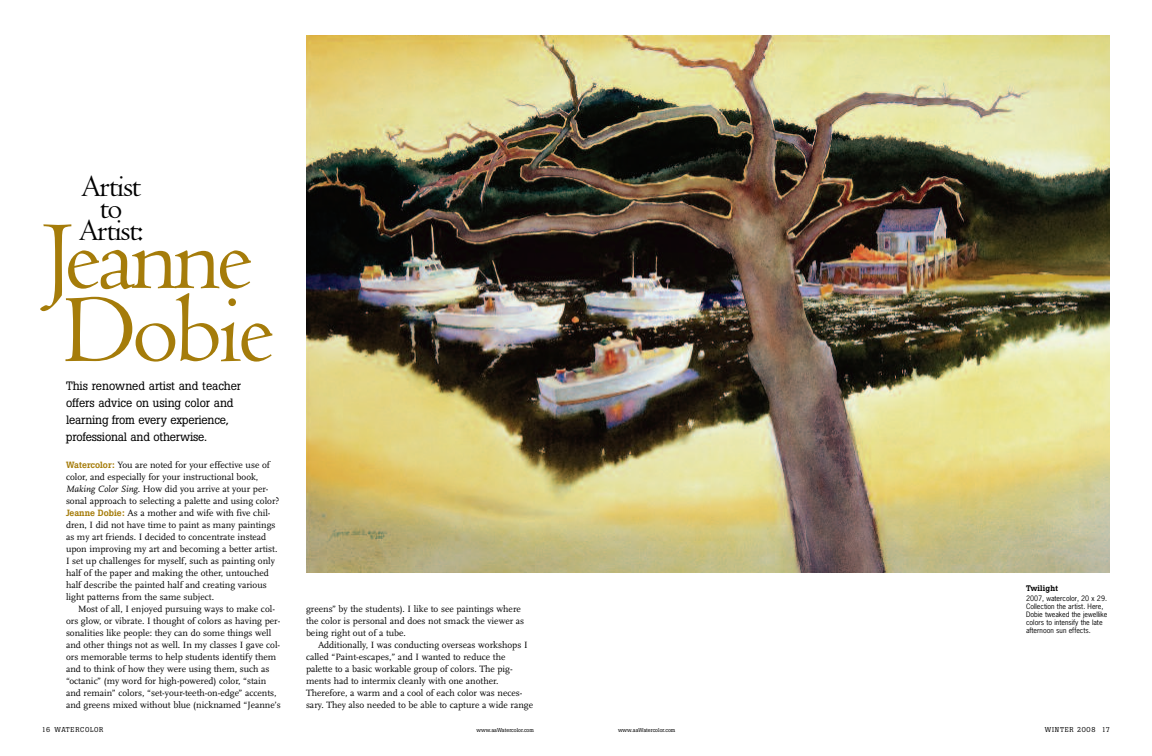
<style>
.page{position:relative;width:1152px;height:756px;background:#fff}
.page>*{position:absolute;margin:0;border:0;box-sizing:border-box;transform-origin:0 0}
.t1{font:101.1px/72.9px "Centaur";letter-spacing:-.045em;color:#a57c0a}
.t2{font:32px "Centaur";letter-spacing:-.05em;color:#000}
.t3{font:12px/17px "Boton";letter-spacing:-.005em;color:#000}
.t4{font:9.5px/12px "Scala";color:#000}
.t5{font:500 8px "Boton";letter-spacing:.02em;color:#000}
.t6{font:7px/8px "News Gothic";color:#000}
.t7{font:7px "Boton";letter-spacing:.11em;color:#000}
.t8{font:5.5px "Boton";color:#000}
.s1{font-family:"Boton";font-weight:500;font-size:9px;color:#a57c0a}
.s2{font-style:italic}
</style>
<div class="page">
<img style="left:306px;top:36px;width:804px;height:537px">
<h2 class="t2" style="left:81px;top:174px;width:61px">Artist</h2>
<h2 class="t2" style="left:100px;top:196px;width:24px">to</h2>
<h2 class="t2" style="left:79px;top:218px;width:66px">Artist:</h2>
<h1 class="t1" style="left:42px;top:231px;width:234px">Jeanne<br>Dobie</h1>
<p class="t3" style="left:66px;top:379px;width:177px">This renowned artist and teacher offers advice on using color and learning from every experience, professional and otherwise.</p>
<p class="t4" style="left:66px;top:459px;width:215px"><span class="s1">Watercolor:</span> You are noted for your effective use of color, and especially for your instructional book, <span class="s2">Making Color Sing</span>. How did you arrive at your per&shy;sonal approach to selecting a palette and using color?<br><span class="s1">Jeanne Dobie:</span> As a mother and wife with five chil&shy;dren, I did not have time to paint as many paintings as my art friends. I decided to concentrate instead upon improving my art and becoming a better artist.<br>I set up challenges for myself, such as painting only half of the paper and making the other, untouched half describe the painted half and creating various light patterns from the same subject.</p>
<p class="t4" style="left:66px;top:603px;width:216px;text-indent:12px">Most of all, I enjoyed pursuing ways to make col&shy;ors glow, or vibrate. I thought of colors as having per&shy;sonalities like people: they can do some things well and other things not as well. In my classes I gave col&shy;ors memorable terms to help students identify them and to think of how they were using them, such as “octanic” (my word for high-powered) color, “stain and remain” colors, “set-your-teeth-on-edge” accents, and greens mixed without blue (nicknamed “Jeanne’s</p>
<p class="t4" style="left:306px;top:603px;width:220px">greens” by the students). I like to see paintings where the color is personal and does not smack the viewer as being right out of a tube.</p>
<p class="t4" style="left:306px;top:639px;width:229px;text-indent:12px">Additionally, I was conducting overseas workshops I called “Paint-escapes,” and I wanted to reduce the palette to a basic workable group of colors. The pig&shy;ments had to intermix cleanly with one another.<br>Therefore, a warm and a cool of each color was neces&shy;sary. They also needed to be able to capture a wide range</p>
<p class="t5" style="left:1026px;top:585px;width:34px">Twilight</p>
<p class="t6" style="left:1026px;top:594px;width:83px">2007, watercolor, 20 x 29.<br>Collection the artist. Here,<br>Dobie tweaked the jewellike colors to intensify the late afternoon sun effects.</p>
<p class="t7" style="left:42px;top:727px;width:63px">16 WATERCOLOR</p>
<p class="t8" style="left:477px;top:728px;width:59px">www.aaWatercolor.com</p>
<p class="t8" style="left:618px;top:728px;width:59px">www.aaWatercolor.com</p>
<p class="t7" style="left:1045px;top:727px;width:67px">WINTER 2008 17</p>
</div>
